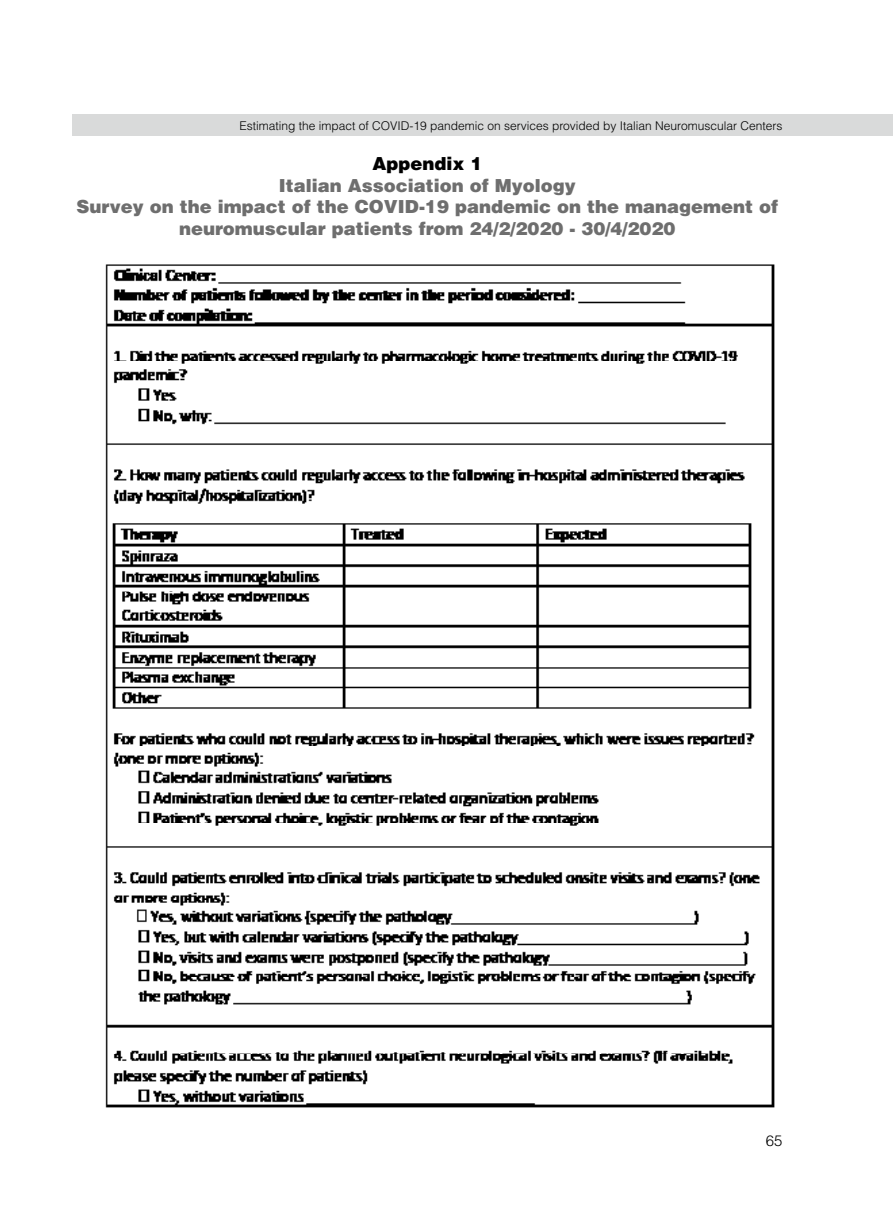
<style>
.page{position:relative;width:893px;height:1212px;background:#fff}
.page>*{position:absolute;margin:0;border:0;box-sizing:border-box;transform-origin:0 0}
.t1{font:900 18px/21.6px "Helvetica LT Std";color:#6e6e6e;text-align:center}
.t2{font:900 18px "Helvetica LT Std";color:#000}
.t3{font:300 15px "Helvetica LT Std";color:#000}
.t4{font:300 12px "Helvetica LT Std";color:#000}
</style>
<div class="page">
<div style="left:72px;top:115px;width:821px;height:21px;background:#d9dada"></div>
<img style="left:105px;top:264px;width:670px;height:844px">
<p class="t4" style="left:239px;top:118px;width:545px">Estimating the impact of COVID-19 pandemic on services provided by Italian Neuromuscular Centers</p>
<p class="t2" style="left:372px;top:152px;width:112px">Appendix 1</p>
<p class="t1" style="left:77px;top:174px;width:703px">Italian Association of Myology<br>Survey on the impact of the COVID-19 pandemic on the management of neuromuscular patients from 24/2/2020 - 30/4/2020</p>
<p class="t3" style="left:766px;top:1131px;width:18px">65</p>
</div>
